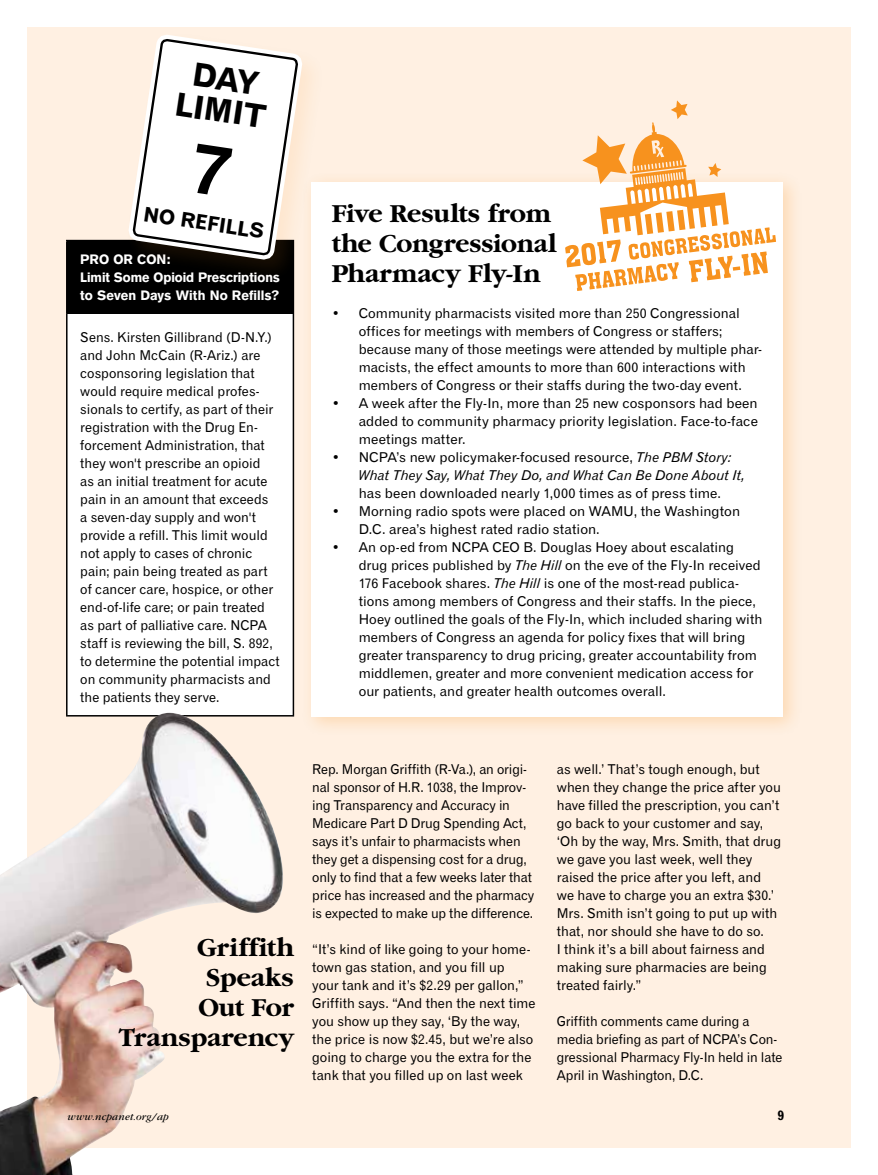
<style>
.page{position:relative;width:878px;height:1175px;background:#fff}
.page>*{position:absolute;margin:0;border:0;box-sizing:border-box;transform-origin:0 0}
.t1{font:31.95px/32px "Gothic 720 BT Bold B";color:#000;text-align:center}
.t2{font:700 27px/30px "Garamond";letter-spacing:-.005em;color:#000}
.t3{font:20.1px "Gothic 720 BT Bold B";color:#000}
.t4{font:13.5px/18px "Gothic 720 BT Roman B";color:#000}
.t5{font:13.5px/18px "Gothic 725 BT Black A";color:#fff}
.t6{font:13.5px "Gothic 720 BT Italic B";letter-spacing:-.005em;color:#000}
.t7{font:13.5px "Gothic 720 BT Bold B";color:#000}
.t8{font:italic 10.5px "Garamond";letter-spacing:.02em;color:#000}
.s1{font-family:"Gothic 720 BT Italic B"}
</style>
<div class="page">
<div style="left:27px;top:27px;width:823px;height:1121px;background:#fff0e2"></div>
<div style="left:301px;top:171px;width:501px;height:566px;background:#f7921e;opacity:.25"></div>
<div style="left:311px;top:182px;width:471px;height:534px;background:#fff"></div>
<div style="left:67px;top:240px;width:226px;height:74px;background:#000"></div>
<div style="left:67px;top:314px;width:226px;height:402px;background:#fff"></div>
<hr style="left:66px;top:240px;width:228px;height:1px;background:#000">
<hr style="left:66px;top:241px;width:2px;height:73px;background:#000">
<hr style="left:66px;top:314px;width:2px;height:401px;background:#000">
<hr style="left:292px;top:314px;width:2px;height:401px;background:#000">
<hr style="left:66px;top:715px;width:228px;height:1px;background:#000">
<svg style="left:565px;top:100px;width:211px;height:191px"></svg>
<img style="left:0;top:713px;width:293px;height:461px">
<div style="left:124px;top:30px;width:202px;height:254px;background:#f7921e;opacity:.1"></div>
<svg style="left:122px;top:30px;width:187px;height:343px"></svg>
<svg style="left:131px;top:38px;width:168px;height:223px"></svg>
<h1 class="t1" style="left:181px;top:56px;width:94px;rotate:8deg">DAY<br>LIMIT</h1>
<h3 class="t3" style="left:145px;top:202px;width:123px;rotate:8deg">NO REFILLS</h3>
<p class="t5" style="left:80px;top:250px;width:201px">PRO OR CON:<br>Limit Some Opioid Prescriptions to Seven Days With No Refills?</p>
<p class="t4" style="left:80px;top:328px;width:201px">Sens. Kirsten Gillibrand (D-N.Y.) and John McCain (R-Ariz.) are cosponsoring legislation that would require medical profes&shy;sionals to certify, as part of their registration with the Drug En&shy;forcement Administration, that they won't prescribe an opioid<br>as an initial treatment for acute pain in an amount that exceeds<br>a seven-day supply and won't provide a refill. This limit would not apply to cases of chronic pain; pain being treated as part of cancer care, hospice, or other end-of-life care; or pain treated as part of palliative care. NCPA staff is reviewing the bill, S. 892, to determine the potential impact on community pharmacists and the patients they serve.</p>
<h2 class="t2" style="left:332px;top:199px;width:226px">Five Results from the Congressional<br>Pharmacy Fly-In</h2>
<p class="t4" style="left:359px;top:304px;width:405px;text-indent:-27px">• Community pharmacists visited more than 250 Congressional offices for meetings with members of Congress or staffers; because many of those meetings were attended by multiple phar&shy;macists, the effect amounts to more than 600 interactions with members of Congress or their staffs during the two-day event.</p>
<p class="t4" style="left:359px;top:394px;width:401px;text-align:justify;text-indent:-27px">• A week after the Fly-In, more than 25 new cosponsors had been added to community pharmacy priority legislation. Face-to-face meetings matter.</p>
<p class="t4" style="left:332px;top:448px;width:401px">• NCPA’s new policymaker-focused resource, <span class="s1">The PBM Story:</span></p>
<p class="t6" style="left:359px;top:467px;width:388px">What They Say, What They Do, and What Can Be Done About It,</p>
<p class="t4" style="left:359px;top:484px;width:364px">has been downloaded nearly 1,000 times as of press time.</p>
<p class="t4" style="left:359px;top:502px;width:383px;text-indent:-27px">• Morning radio spots were placed on WAMU, the Washington<br>D.C. area’s highest rated radio station.</p>
<p class="t4" style="left:359px;top:538px;width:405px;text-indent:-27px">• An op-ed from NCPA CEO B. Douglas Hoey about escalating drug prices published by <span class="s1">The Hill</span> on the eve of the Fly-In received 176 Facebook shares. <span class="s1">The Hill</span> is one of the most-read publica&shy;tions among members of Congress and their staffs. In the piece, Hoey outlined the goals of the Fly-In, which included sharing with members of Congress an agenda for policy fixes that will bring greater transparency to drug pricing, greater accountability from middlemen, greater and more convenient medication access for our patients, and greater health outcomes overall.</p>
<h2 class="t2" style="left:119px;top:933px;width:177px;text-align:right">Griffith<br>Speaks<br>Out For<br>Transparency</h2>
<p class="t4" style="left:312px;top:760px;width:224px">Rep. Morgan Griffith (R-Va.), an origi&shy;nal sponsor of H.R. 1038, the Improv&shy;ing Transparency and Accuracy in Medicare Part D Drug Spending Act, says it’s unfair to pharmacists when they get a dispensing cost for a drug, only to find that a few weeks later that price has increased and the pharmacy is expected to make up the difference.</p>
<p class="t4" style="left:312px;top:940px;width:225px">“It’s kind of like going to your home&shy;town gas station, and you fill up<br>your tank and it’s $2.29 per gallon,” Griffith says. “And then the next time you show up they say, ‘By the way, the price is now $2.45, but we’re also going to charge you the extra for the tank that you filled up on last week</p>
<p class="t4" style="left:556px;top:760px;width:226px">as well.’ That’s tough enough, but when they change the price after you have filled the prescription, you can’t go back to your customer and say, ‘Oh by the way, Mrs. Smith, that drug we gave you last week, well they raised the price after you left, and we have to charge you an extra $30.’ Mrs. Smith isn’t going to put up with that, nor should she have to do so.<br>I think it’s a bill about fairness and making sure pharmacies are being treated fairly.”</p>
<p class="t4" style="left:556px;top:1012px;width:227px">Griffith comments came during a media briefing as part of NCPA’s Con&shy;gressional Pharmacy Fly-In held in late April in Washington, D.C.</p>
<p class="t8" style="left:68px;top:1111px;width:103px">www.ncpanet.org/ap</p>
<p class="t7" style="left:777px;top:1107px;width:8px">9</p>
</div>
